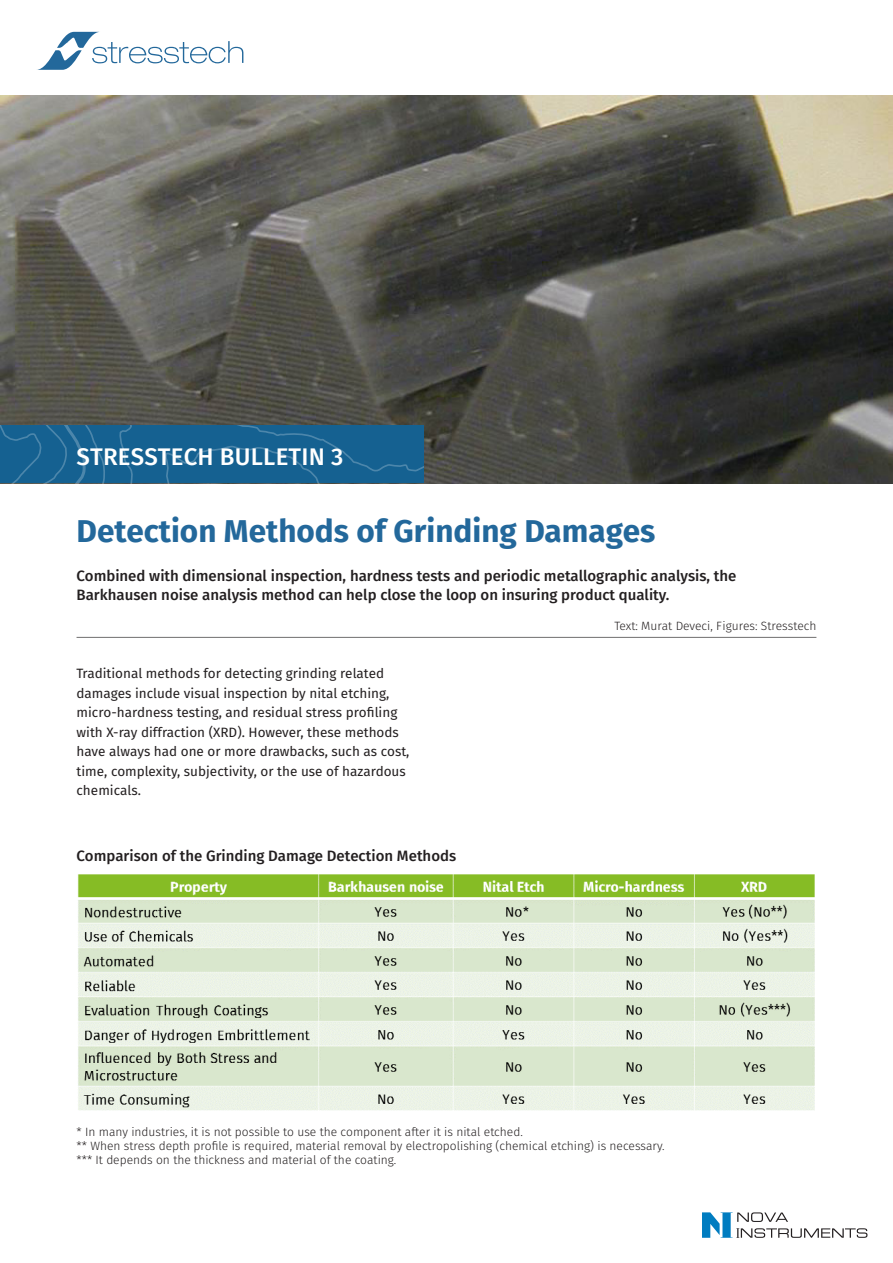
<style>
.page{position:relative;width:893px;height:1263px;background:#fff}
.page>*{position:absolute;margin:0;border:0;box-sizing:border-box;transform-origin:0 0}
.Heading1{font:700 31.5px "Fira Sans";color:#23689b}
.Bulletin_number{font:500 24px "Fira Sans";letter-spacing:.01em;color:#fff}
.Ingress{font:500 15px/19.5px "Fira Sans";color:#231f20}
.Heading2{font:500 15px "Fira Sans";color:#231f20}
.Bodytext_ei_sis{font:13.5px/19.5px "Fira Sans";color:#231f20}
.Figure{font:300 12px "Fira Sans";color:#231f20}
</style>
<div class="page">
<img style="left:0;top:95px;width:893px;height:388px">
<svg style="left:0;top:426px;width:423px;height:57px;background:#176292"></svg>
<svg style="left:702px;top:1212px;width:165px;height:26px"></svg>
<svg style="left:37px;top:32px;width:206px;height:38px"></svg>
<hr style="left:77px;top:637px;width:739px;height:1px;background:#706f6f">
<img style="left:77px;top:874px;width:738px;height:237px">
<p class="Bulletin_number" style="left:77px;top:440px;width:268px">STRESSTECH BULLETIN 3</p>
<p class="Heading1" style="left:77px;top:508px;width:580px">Detection Methods of Grinding Damages</p>
<p class="Ingress" style="left:77px;top:567px;width:661px">Combined with dimensional inspection, hardness tests and periodic metallographic analysis, the<br>Barkhausen noise analysis method can help close the loop on insuring product quality.</p>
<p class="Bodytext_ei_sis" style="left:77px;top:665px;width:334px">Traditional methods for detecting grinding related damages include visual inspection by nital etching, micro-hardness testing, and residual stress profiling with X-ray diffraction (XRD). However, these methods have always had one or more drawbacks, such as cost, time, complexity, subjectivity, or the use of hazardous chemicals.</p>
<p class="Heading2" style="left:77px;top:845px;width:381px">Comparison of the Grinding Damage Detection Methods</p>
<p class="Figure" style="left:615px;top:617px;width:203px">Text: Murat Deveci, Figures: Stresstech</p>
<p class="Figure" style="left:77px;top:1123px;width:448px">* In many industries, it is not possible to use the component after it is nital etched.</p>
<p class="Figure" style="left:77px;top:1137px;width:590px">** When stress depth profile is required, material removal by electropolishing (chemical etching) is necessary.</p>
<p class="Figure" style="left:77px;top:1152px;width:321px">*** It depends on the thickness and material of the coating.</p>
</div>
